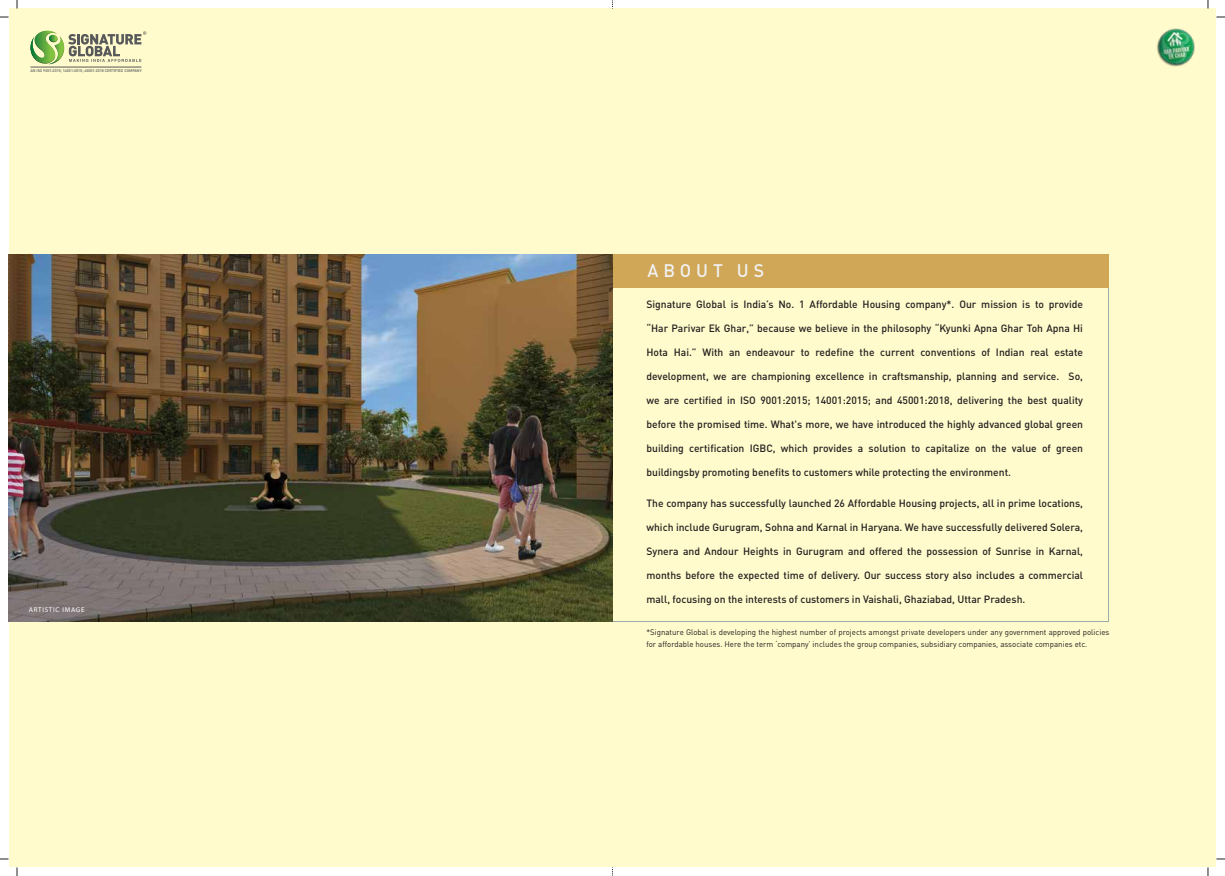
<style>
.page{position:relative;width:1225px;height:876px;background:#fff}
.page>*{position:absolute;margin:0;border:0;box-sizing:border-box;transform-origin:0 0}
.t1{font:500 18px "DIN";letter-spacing:.275em;color:#f1f1f2}
.t2{font:500 10.5px "DIN";color:#231f20}
.t3{font:8px/12px "DIN Pro";color:#231f20}
.t4{font:7px "Myriad Pro";letter-spacing:.1em;color:#fff}
.t5{font:500 3.9px "DIN Pro";color:#58595b}
</style>
<div class="page">
<div style="left:9px;top:9px;width:603px;height:858px;background:#fffbcc"></div>
<div style="left:612px;top:9px;width:604px;height:858px;background:#fffbcc"></div>
<img style="left:1157px;top:28px;width:38px;height:39px">
<div style="left:612px;top:254px;width:496px;height:34px;background:#cfa757"></div>
<hr style="left:30px;top:67px;width:111px;height:1px;background:#58595b">
<svg style="left:30px;top:31px;width:116px;height:33px"></svg>
<img style="left:9px;top:254px;width:603px;height:367px">
<p class="t5" style="left:30px;top:67px;width:113px">AN ISO 9001:2015; 14001:2015; 45001:2018 CERTIFIED COMPANY</p>
<p class="t4" style="left:29px;top:605px;width:57px">ARTISTIC IMAGE</p>
<h1 class="t1" style="left:647px;top:259px;width:118px">ABOUT US</h1>
<p class="t2" style="left:646px;top:298px;width:438px">Signature Global is India’s No. 1 Affordable Housing company*. Our mission is to provide</p>
<p class="t2" style="left:646px;top:322px;width:438px">“Har Parivar Ek Ghar,” because we believe in the philosophy “Kyunki Apna Ghar Toh Apna Hi</p>
<p class="t2" style="left:646px;top:346px;width:438px">Hota Hai.” With an endeavour to redefine the current conventions of Indian real estate</p>
<p class="t2" style="left:646px;top:370px;width:438px">development, we are championing excellence in craftsmanship, planning and service. So,</p>
<p class="t2" style="left:646px;top:394px;width:438px">we are certified in ISO 9001:2015; 14001:2015; and 45001:2018, delivering the best quality</p>
<p class="t2" style="left:646px;top:418px;width:438px">before the promised time. What's more, we have introduced the highly advanced global green</p>
<p class="t2" style="left:646px;top:442px;width:438px">building certification IGBC, which provides a solution to capitalize on the value of green</p>
<p class="t2" style="left:646px;top:466px;width:366px">buildingsby promoting benefits to customers while protecting the environment.</p>
<p class="t2" style="left:646px;top:497px;width:438px">The company has successfully launched 26 Affordable Housing projects, all in prime locations,</p>
<p class="t2" style="left:646px;top:521px;width:438px">which include Gurugram, Sohna and Karnal in Haryana. We have successfully delivered Solera,</p>
<p class="t2" style="left:646px;top:545px;width:438px">Synera and Andour Heights in Gurugram and offered the possession of Sunrise in Karnal,</p>
<p class="t2" style="left:646px;top:569px;width:438px">months before the expected time of delivery. Our success story also includes a commercial</p>
<p class="t2" style="left:646px;top:593px;width:380px">mall, focusing on the interests of customers in Vaishali, Ghaziabad, Uttar Pradesh.</p>
<p class="t3" style="left:646px;top:625px;width:464px">*Signature Global is developing the highest number of projects amongst private developers under any government approved policies for affordable houses. Here the term ‘company’ includes the group companies, subsidiary companies, associate companies etc.</p>
</div>
